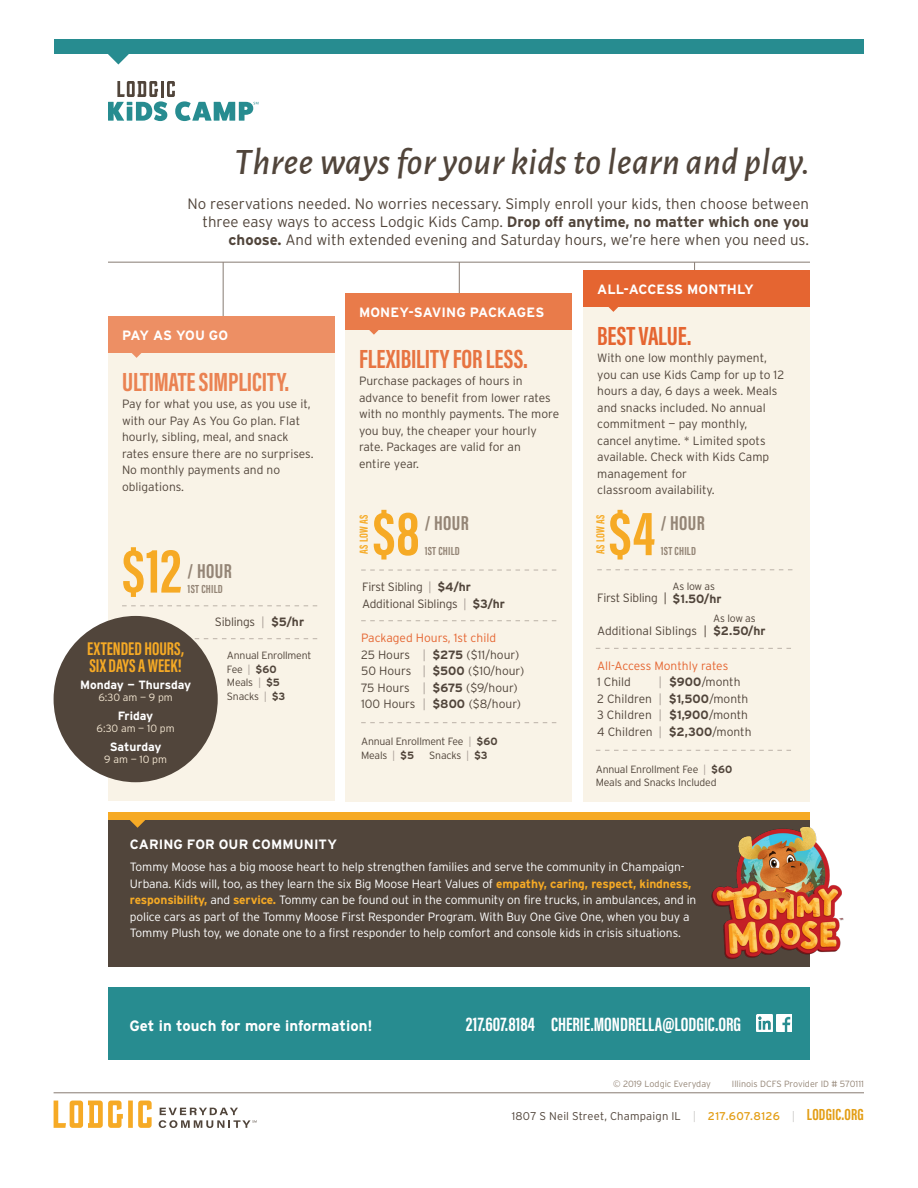
<style>
.page{position:relative;width:918px;height:1188px;background:#fff}
.page>*{position:absolute;margin:0;border:0;box-sizing:border-box;transform-origin:0 0}
.t1{font:700 63px "Acumin Pro Extra Cond";color:#f6aa25}
.t2{font:italic 500 37.5px "Alegreya Sans";letter-spacing:.01em;color:#51453b}
.t3{font:700 27px "Acumin Pro Extra Cond";letter-spacing:-.005em;color:#ea8252}
.t4{font:700 27px "Acumin Pro Extra Cond";letter-spacing:-.005em;color:#e77441}
.t5{font:700 27px "Acumin Pro Extra Cond";letter-spacing:-.01em;color:#e56531}
.t6{font:700 20.7px "Acumin Pro Extra Cond";letter-spacing:.02em;color:#948576}
.t7{font:700 19.8px "Acumin Pro Extra Cond";color:#fff}
.t8{font:700 18.9px/17.1px "Acumin Pro Extra Cond";color:#f6aa25}
.t9{font:300 15px/18px "Interstate";color:#51453b;text-align:right}
.t10{font:700 15px "Interstate";color:#fff}
.t11{font:700 13.5px "Interstate";color:#fff}
.t12{font:300 12px/16.5px "Interstate";color:#51453b}
.t13{font:300 12px/16.5px "Interstate";letter-spacing:-.01em;color:#fff}
.t14{font:300 12px "Interstate";letter-spacing:-.02em;color:#51453b}
.t15{font:300 12px "Interstate";color:#e56531}
.t16{font:700 12px "Interstate";color:#fff}
.t17{font:700 12px "Acumin Pro Extra Cond";letter-spacing:.02em;color:#948576}
.t18{font:700 12px "Interstate";color:#51453b}
.t19{font:700 12px "Acumin Pro Extra Cond";letter-spacing:.03em;color:#f6aa25}
.t20{font:300 11.25px "Interstate";letter-spacing:.015em;color:#51453b}
.t21{font:300 10.5px/13.5px "Interstate";letter-spacing:-.02em;color:#51453b}
.t22{font:300 10.5px "Interstate";color:#f4e7d2}
.t23{font:300 9px "Interstate";color:#948576}
.s1{font-weight:700}
.s2{color:#a89e97}
.s3{font-weight:700;color:#f6aa25}
.s4{font-family:"Open Sans"}
.s5{color:#cccbca}
.s6{font-weight:400;color:#e39d14}
.s7{font-family:"Acumin Pro Extra Cond";font-weight:700;font-size:16.5px;color:#e39d14}
</style>
<div class="page">
<div style="left:108px;top:819px;width:702px;height:147px;background:#51453b"></div>
<div style="left:108px;top:813px;width:702px;height:7px;background:#f6aa25"></div>
<div style="left:54px;top:39px;width:810px;height:15px;background:#278c90"></div>
<svg style="left:108px;top:54px;width:21px;height:11px"></svg>
<svg style="left:108px;top:81px;width:150px;height:40px"></svg>
<svg style="left:130px;top:820px;width:15px;height:8px"></svg>
<img style="left:711px;top:827px;width:133px;height:132px">
<hr style="left:459px;top:262px;width:1px;height:46px;background:#877b72">
<hr style="left:223px;top:262px;width:1px;height:74px;background:#877b72">
<hr style="left:108px;top:262px;width:702px;height:1px;background:#877b72">
<div style="left:583px;top:289px;width:227px;height:512px;background:#f9f3e7"></div>
<div style="left:583px;top:271px;width:227px;height:36px;background:#e56531"></div>
<svg style="left:609px;top:307px;width:9px;height:5px"></svg>
<div style="left:108px;top:324px;width:227px;height:477px;background:#f9f3e7"></div>
<div style="left:108px;top:317px;width:227px;height:36px;background:#ed8f64"></div>
<svg style="left:132px;top:353px;width:10px;height:5px"></svg>
<div style="left:345px;top:313px;width:227px;height:488px;background:#f9f3e7"></div>
<div style="left:345px;top:293px;width:227px;height:37px;background:#e97b4a"></div>
<svg style="left:369px;top:330px;width:10px;height:5px"></svg>
<hr style="left:54px;top:1093px;width:810px;height:1px;background:#877b72">
<svg style="left:159px;top:1108px;width:98px;height:20px"></svg>
<div style="left:128px;top:1101px;width:5px;height:27px;background:#f6aa25"></div>
<svg style="left:138px;top:1101px;width:14px;height:27px"></svg>
<svg style="left:54px;top:1101px;width:69px;height:27px"></svg>
<div style="left:109px;top:987px;width:701px;height:72px;background:#278c90"></div>
<img style="left:776px;top:1015px;width:16px;height:16px">
<img style="left:756px;top:1015px;width:16px;height:16px">
<svg style="left:122px;top:605px;width:195px;height:1px"></svg>
<svg style="left:194px;top:638px;width:123px;height:1px"></svg>
<svg style="left:361px;top:722px;width:195px;height:1px"></svg>
<svg style="left:361px;top:620px;width:195px;height:1px"></svg>
<svg style="left:596px;top:750px;width:195px;height:1px"></svg>
<svg style="left:596px;top:648px;width:195px;height:1px"></svg>
<svg style="left:361px;top:569px;width:195px;height:2px"></svg>
<svg style="left:597px;top:569px;width:195px;height:1px"></svg>
<div style="left:54px;top:616px;width:164px;height:166px;background:#51453b;border-radius:50%"></div>
<p class="t2" style="left:234px;top:135px;width:577px">Three ways for your kids to learn and play.</p>
<p class="t9" style="left:188px;top:194px;width:623px">No reservations needed. No worries necessary. Simply enroll your kids, then choose between three easy ways to access Lodgic Kids Camp. <span class="s1">Drop off anytime, no matter which one you choose.</span> And with extended evening and Saturday hours, we’re here when you need us.</p>
<p class="t11" style="left:122px;top:328px;width:108px">PAY AS YOU GO</p>
<p class="t3" style="left:122px;top:366px;width:169px">ULTIMATE SIMPLICITY.</p>
<p class="t12" style="left:122px;top:396px;width:193px">Pay for what you use, as you use it, with our Pay As You Go plan. Flat hourly, sibling, meal, and snack rates ensure there are no surprises.<br>No monthly payments and no obligations.</p>
<p class="t11" style="left:359px;top:305px;width:187px">MONEY-SAVING PACKAGES</p>
<p class="t4" style="left:359px;top:342px;width:170px">FLEXIBILITY FOR LESS.</p>
<p class="t12" style="left:359px;top:372px;width:202px">Purchase packages of hours in advance to benefit from lower rates with no monthly payments. The more you buy, the cheaper your hourly rate. Packages are valid for an<br>entire year.</p>
<p class="t11" style="left:597px;top:282px;width:158px">ALL-ACCESS MONTHLY</p>
<p class="t5" style="left:597px;top:320px;width:96px">BEST VALUE.</p>
<p class="t12" style="left:597px;top:350px;width:188px">With one low monthly payment, you can use Kids Camp for up to 12 hours a day, 6 days a week. Meals and snacks included. No annual commitment — pay monthly, cancel anytime. * Limited spots available. Check with Kids Camp management for<br>classroom availability.</p>
<p class="t19" style="left:356px;top:554px;width:40px;rotate:-90deg">AS LOW AS</p>
<p class="t1" style="left:373px;top:495px;width:49px">$8</p>
<p class="t19" style="left:593px;top:554px;width:40px;rotate:-90deg">AS LOW AS</p>
<p class="t1" style="left:609px;top:495px;width:48px">$4</p>
<p class="t14" style="left:597px;top:591px;width:71px">First Sibling |</p>
<p class="t12" style="left:597px;top:623px;width:111px">Additional Siblings |</p>
<p class="t6" style="left:425px;top:510px;width:46px">/ HOUR</p>
<p class="t6" style="left:661px;top:510px;width:46px">/ HOUR</p>
<p class="t17" style="left:661px;top:544px;width:37px">1ST CHILD</p>
<p class="t17" style="left:425px;top:544px;width:37px">1ST CHILD</p>
<p class="t1" style="left:122px;top:533px;width:61px">$12</p>
<p class="t6" style="left:188px;top:558px;width:46px">/ HOUR</p>
<p class="t17" style="left:188px;top:581px;width:37px">1ST CHILD</p>
<p class="t14" style="left:362px;top:580px;width:111px">First Sibling <span class="s2">|</span> <span class="s1">$4/hr</span></p>
<p class="t14" style="left:362px;top:597px;width:145px">Additional Siblings <span class="s2">|</span> <span class="s1">$3/hr</span></p>
<p class="t15" style="left:361px;top:631px;width:136px">Packaged Hours, 1st child</p>
<p class="t12" style="left:361px;top:646px;width:160px">25 Hours <span class="s2">|</span> <span class="s1">$275</span> ($11/hour)</p>
<p class="t12" style="left:361px;top:663px;width:165px">50 Hours <span class="s2">|</span> <span class="s1">$500</span> ($10/hour)</p>
<p class="t12" style="left:361px;top:679px;width:158px">75 Hours <span class="s2">|</span> <span class="s1">$675</span> ($9/hour)</p>
<p class="t12" style="left:361px;top:696px;width:161px">100 Hours <span class="s2">|</span> <span class="s1">$800</span> ($8/hour)</p>
<p class="t21" style="left:673px;top:579px;width:44px">As low as</p>
<p class="t18" style="left:673px;top:592px;width:50px">$1.50/hr</p>
<p class="t21" style="left:713px;top:611px;width:44px">As low as</p>
<p class="t18" style="left:713px;top:624px;width:54px">$2.50/hr</p>
<p class="t14" style="left:215px;top:615px;width:91px">Siblings <span class="s2">|</span> <span class="s1">$5/hr</span></p>
<p class="t8" style="left:87px;top:640px;width:98px">EXTENDED HOURS,<br>SIX DAYS A WEEK!</p>
<p class="t21" style="left:227px;top:649px;width:86px">Annual Enrollment</p>
<p class="t21" style="left:227px;top:662px;width:60px">Fee <span class="s2">|</span> <span class="s1">$60<br></span>Meals <span class="s2">|</span> <span class="s1">$5<br></span>Snacks <span class="s2">|</span> <span class="s1">$3</span></p>
<p class="t15" style="left:597px;top:659px;width:133px">All-Access Monthly rates</p>
<p class="t12" style="left:597px;top:674px;width:35px">1 Child</p>
<p class="t12" style="left:659px;top:674px;width:83px"><span class="s2">|</span> <span class="s1">$900</span>/month</p>
<p class="t12" style="left:597px;top:690px;width:153px">2 Children <span class="s2">|</span> <span class="s1">$1,500</span>/month</p>
<p class="t12" style="left:597px;top:707px;width:152px">3 Children <span class="s2">|</span> <span class="s1">$1,900</span>/month</p>
<p class="t12" style="left:597px;top:723px;width:156px">4 Children <span class="s2">|</span> <span class="s1">$2,300</span>/month</p>
<p class="t16" style="left:80px;top:678px;width:113px">Monday — Thursday</p>
<p class="t22" style="left:98px;top:692px;width:76px">6:30 am — 9 pm</p>
<p class="t16" style="left:118px;top:709px;width:37px">Friday</p>
<p class="t22" style="left:97px;top:722px;width:80px">6:30 am — 10 pm</p>
<p class="t16" style="left:110px;top:740px;width:53px">Saturday</p>
<p class="t22" style="left:104px;top:753px;width:64px">9 am — 10 pm</p>
<p class="t21" style="left:361px;top:735px;width:138px">Annual Enrollment Fee <span class="s2">|</span> <span class="s1">$60<br></span>Meals <span class="s2">|</span> <span class="s1">$5</span></p>
<p class="t21" style="left:429px;top:748px;width:60px">Snacks <span class="s2">|</span> <span class="s1">$3</span></p>
<p class="t21" style="left:596px;top:762px;width:138px">Annual Enrollment Fee <span class="s2">|</span> <span class="s1">$60<br></span>Meals and Snacks Included</p>
<p class="t11" style="left:130px;top:837px;width:209px">CARING FOR OUR COMMUNITY</p>
<p class="t13" style="left:130px;top:858px;width:568px">Tommy Moose has a big moose heart to help strengthen families and serve the community in Champaign-Urbana. Kids will, too, as they learn the six Big Moose Heart Values of <span class="s3">empathy, caring, respect, kindness, responsibility,</span> and <span class="s3">service.</span> Tommy can be found out in the community on fire trucks, in ambulances, and in police cars as part of the Tommy Moose First Responder Program. With Buy One Give One, when you buy a Tommy Plush toy, we donate one to a first responder to help comfort and console kids in crisis situations.</p>
<p class="t10" style="left:129px;top:1017px;width:245px">Get in touch for more information!</p>
<p class="t7" style="left:466px;top:1012px;width:71px">217.607.8184</p>
<p class="t7" style="left:551px;top:1012px;width:192px">CHERIE.MONDRELLA@LODGIC.ORG</p>
<p class="t23" style="left:613px;top:1079px;width:99px"><span class="s4">©</span> 2019 Lodgic Everyday</p>
<p class="t23" style="left:732px;top:1079px;width:134px">Illinois DCFS Provider ID # 570111</p>
<p class="t20" style="left:512px;top:1109px;width:354px">1807 S Neil Street, Champaign IL <span class="s5">|</span> <span class="s6">217.607.8126</span> <span class="s5">|</span> <span class="s7">LODGIC.ORG</span></p>
</div>
